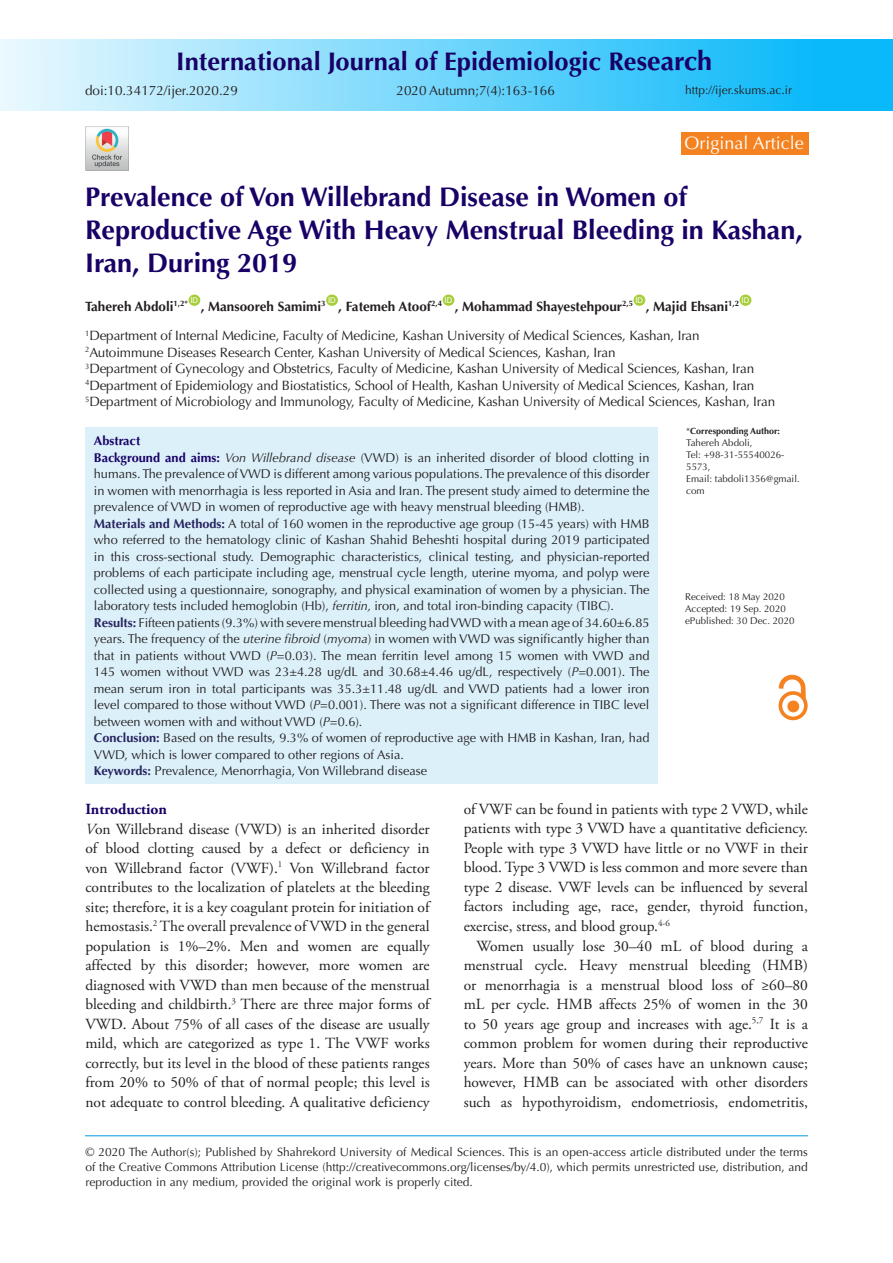
<style>
.page{position:relative;width:893px;height:1263px;background:#fff}
.page>*{position:absolute;margin:0;border:0;box-sizing:border-box;transform-origin:0 0}
.t1{font:700 27px/33px "Optima LT Std";color:#190066}
.t2{font:700 25.5px "Optima LT Std";color:#190066}
.t3{font:18px "Optima LT Std";color:#fff}
.t4{font:15.45px/19.5px "Adobe Garamond Pro";color:#231f20;text-align:justify}
.t5{font:13.5px/16.5px "Optima LT Std";letter-spacing:-.01em;color:#231f20}
.t6{font:12.75px/16.5px "Optima LT Std";color:#231f20}
.t7{font:12px/15px "Optima LT Std";color:#231f20;text-align:justify}
.t8{font:9.75px/12px "Optima LT Std";color:#231f20}
.t9{font:700 9px "Optima LT Std";color:#231f20}
.s1{font-size:27px}
.s2{font-weight:700}
.s3{font-weight:700;color:#190066}
.s4{font-weight:700;color:#190166}
.s5{font-style:italic}
.s6{font-weight:700;color:#27235f}
.s7{font-weight:400}
</style>
<div class="page">
<div style="left:0;top:39px;width:893px;height:72px;background:linear-gradient(to right,#e9f8fe,#00b4f9)"></div>
<hr style="left:85px;top:1135px;width:723px;height:1px;background:#0099e5">
<div style="left:188px;top:295px;width:12px;height:11px;background:#a6ce39;border-radius:50%"></div>
<div style="left:326px;top:295px;width:12px;height:11px;background:#a6ce39;border-radius:50%"></div>
<div style="left:443px;top:295px;width:11px;height:11px;background:#a6ce39;border-radius:50%"></div>
<div style="left:633px;top:295px;width:12px;height:11px;background:#a6ce39;border-radius:50%"></div>
<div style="left:740px;top:295px;width:11px;height:11px;background:#a6ce39;border-radius:50%"></div>
<div style="left:681px;top:132px;width:128px;height:23px;background:#f58220"></div>
<div style="left:85px;top:427px;width:573px;height:357px;background:#dcf0fa"></div>
<div style="left:788px;top:701px;width:11px;height:11px;background:#f58220;border-radius:50%"></div>
<div style="left:788px;top:701px;width:11px;height:11px;border:1px solid #f58220;border-radius:50%"></div>
<div style="left:778px;top:691px;width:30px;height:29px;border:4px solid #f58220;border-radius:50%"></div>
<svg style="left:779px;top:675px;width:26px;height:24px"></svg>
<img style="left:85px;top:127px;width:43px;height:43px">
<h2 class="t2" style="left:176px;top:47px;width:537px">International Journal of Epidemiologic Re<span class="s1">search</span></h2>
<p class="t5" style="left:85px;top:82px;width:154px">doi:10.34172/ijer.2020.29</p>
<p class="t5" style="left:396px;top:82px;width:160px">2020 Autumn;7(4):163-166</p>
<p class="t7" style="left:685px;top:82px;width:109px">http://ijer.skums.ac.ir</p>
<h3 class="t3" style="left:684px;top:132px;width:121px">Original Article</h3>
<h1 class="t1" style="left:85px;top:181px;width:719px">Prevalence of Von Willebrand Disease in Women of<br>Reproductive Age With Heavy Menstrual Bleeding in Kashan,<br>Iran, During 2019</h1>
<p class="t5" style="left:85px;top:292px;width:666px;line-height:29.2px"><span class="s2">Tahereh Abdoli</span><sup>1,2*</sup> <sup>ID</sup> <span class="s2">, Mansooreh Samimi</span><sup>3</sup> <sup>ID</sup> <span class="s2">, Fatemeh Atoof</span><sup>2,4</sup> <sup>ID</sup> <span class="s2">, Mohammad Shayestehpour</span><sup>2,5</sup> <sup>ID</sup> <span class="s2">, Majid Ehsani</span><sup>1,2</sup> <sup>ID<br></sup><sup>1</sup>Department of Internal Medicine, Faculty of Medicine, Kashan University of Medical Sciences, Kashan, Iran</p>
<p class="t5" style="left:85px;top:344px;width:692px"><sup>2</sup>Autoimmune Diseases Research Center, Kashan University of Medical Sciences, Kashan, Iran<br><sup>3</sup>Department of Gynecology and Obstetrics, Faculty of Medicine, Kashan University of Medical Sciences, Kashan, Iran <sup>4</sup>Department of Epidemiology and Biostatistics, School of Health, Kashan University of Medical Sciences, Kashan, Iran <sup>5</sup>Department of Microbiology and Immunology, Faculty of Medicine, Kashan University of Medical Sciences, Kashan, Iran</p>
<p class="t6" style="left:94px;top:433px;width:557px"><span class="s3">Abstract<br></span><span class="s4">Background and aims:</span> <span class="s5">Von Willebrand disease</span> (VWD) is an inherited disorder of blood clotting in humans. The prevalence of VWD is different among various populations. The prevalence of this disorder in women with menorrhagia is less reported in Asia and Iran. The present study aimed to determine the prevalence of VWD in women of reproductive age with heavy menstrual bleeding (HMB).<br><span class="s6">Materials and Methods:</span> A total of 160 women in the reproductive age group (15-45 years) with HMB who referred to the hematology clinic of Kashan Shahid Beheshti hospital during 2019 participated in this cross-sectional study. Demographic characteristics, clinical testing, and physician-reported problems of each participate including age, menstrual cycle length, uterine myoma, and polyp were collected using a questionnaire, sonography, and physical examination of women by a physician. The laboratory tests included hemoglobin (Hb), <span class="s5">ferritin,</span> iron, and total iron-binding capacity (TIBC).<br><span class="s6">Results:</span> Fifteen patients (9.3%) with severe menstrual bleeding had VWD with a mean age of 34.60±6.85 years. The frequency of the <span class="s5">uterine fibroid</span> (<span class="s5">myoma</span>) in women with VWD was significantly higher than that in patients without VWD (<span class="s5">P</span>=0.03). The mean ferritin level among 15 women with VWD and 145 women without VWD was 23±4.28 ug/dL and 30.68±4.46 ug/dL, respectively (<span class="s5">P</span>=0.001). The mean serum iron in total participants was 35.3±11.48 ug/dL and VWD patients had a lower iron level compared to those without VWD (<span class="s5">P</span>=0.001). There was not a significant difference in TIBC level between women with and without VWD (<span class="s5">P</span>=0.6).<br><span class="s6">Conclusion:</span> Based on the results, 9.3% of women of reproductive age with HMB in Kashan, Iran, had VWD, which is lower compared to other regions of Asia.<br><span class="s6">Keywords:</span> Prevalence, Menorrhagia, Von Willebrand disease</p>
<p class="t9" style="left:686px;top:425px;width:95px"><span class="s7">*</span>Corresponding Author:</p>
<p class="t8" style="left:686px;top:437px;width:115px">Tahereh Abdoli,<br>Tel: +98-31-55540026-<br>5573,<br>Email: tabdoli1356@gmail. com</p>
<p class="t8" style="left:685px;top:590px;width:111px">Received: 18 May 2020<br>Accepted: 19 Sep. 2020 ePublished: 30 Dec. 2020</p>
<p class="t4" style="left:85px;top:800px;width:346px;text-align:left"><span class="s3">Introduction<br></span><span class="s5">V</span>on Willebrand disease (VWD) is an inherited disorder of blood clotting caused by a defect or deficiency in von Willebrand factor (VWF).<sup>1</sup> Von Willebrand factor contributes to the localization of platelets at the bleeding site; therefore, it is a key coagulant protein for initiation of hemostasis.<sup>2</sup> The overall prevalence of VWD in the general population is 1%–2%. Men and women are equally affected by this disorder; however, more women are diagnosed with VWD than men because of the menstrual bleeding and childbirth.<sup>3</sup> There are three major forms of VWD. About 75% of all cases of the disease are usually mild, which are categorized as type 1. The VWF works correctly, but its level in the blood of these patients ranges from 20% to 50% of that of normal people; this level is not adequate to control bleeding. A qualitative deficiency</p>
<p class="t4" style="left:464px;top:800px;width:346px">of VWF can be found in patients with type 2 VWD, while patients with type 3 VWD have a quantitative deficiency.<br>People with type 3 VWD have little or no VWF in their blood. Type 3 VWD is less common and more severe than type 2 disease. VWF levels can be influenced by several factors including age, race, gender, thyroid function, exercise, stress, and blood group.<sup>4-6</sup></p>
<p class="t4" style="left:464px;top:936px;width:346px;text-indent:13px">Women usually lose 30–40 mL of blood during a menstrual cycle. Heavy menstrual bleeding (HMB) or menorrhagia is a menstrual blood loss of ≥60–80 mL per cycle. HMB affects 25% of women in the 30 to 50 years age group and increases with age.<sup>5,7</sup> It is a common problem for women during their reproductive years. More than 50% of cases have an unknown cause; however, HMB can be associated with other disorders such as hypothyroidism, endometriosis, endometritis,</p>
<p class="t7" style="left:85px;top:1144px;width:724px">© 2020 The Author(s); Published by Shahrekord University of Medical Sciences. This is an open-access article distributed under the terms of the Creative Commons Attribution License (http://creativecommons.org/licenses/by/4.0), which permits unrestricted use, distribution, and reproduction in any medium, provided the original work is properly cited.</p>
</div>
